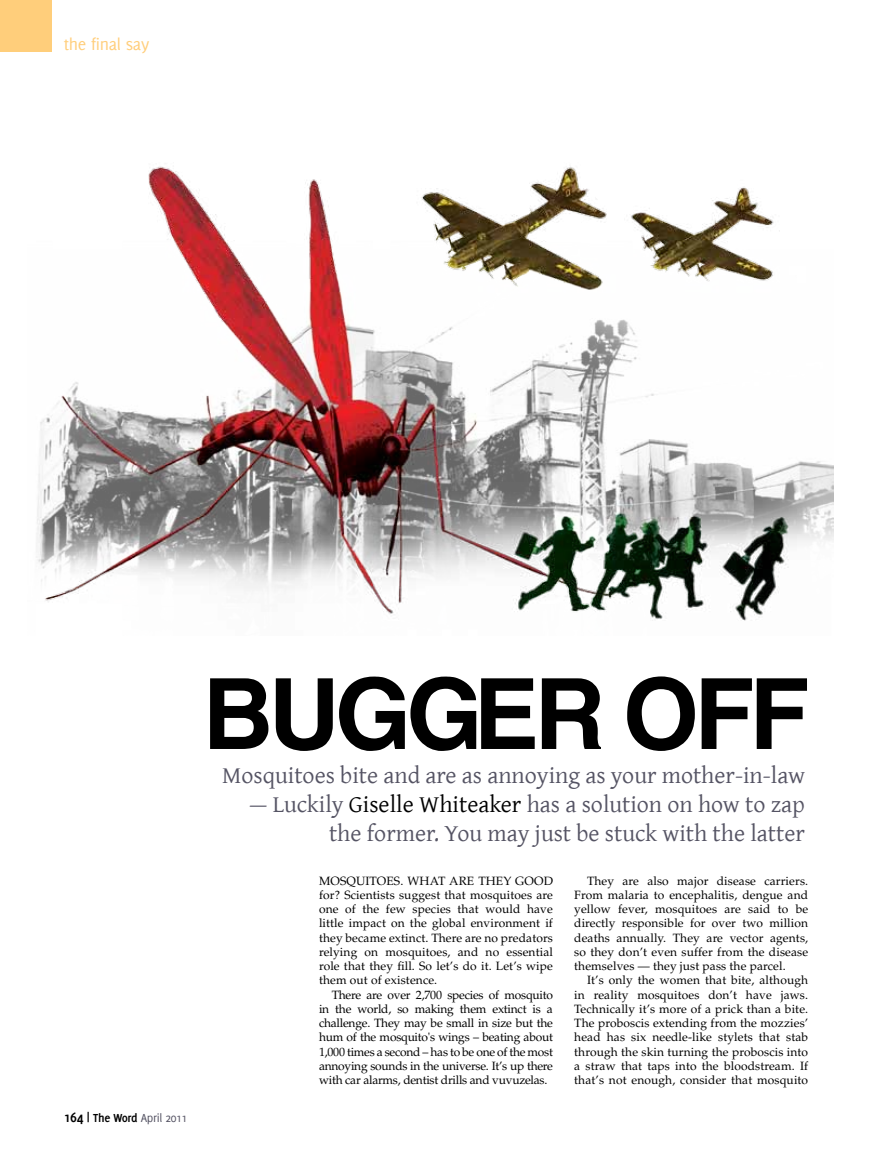
<style>
.page{position:relative;width:872px;height:1149px;background:#fff}
.page>*{position:absolute;margin:0;border:0;box-sizing:border-box;transform-origin:0 0}
.t1{font:700 98.1px "Swansea";color:#000}
.t2{font:24px/29.1px "Gentium";color:#555464;text-align:right}
.t3{font:18px "Delicious";letter-spacing:-.02em;color:#ffce7b}
.t4{font:12.75px "Delicious";letter-spacing:-.03em;color:#555464}
.t5{font:12px/14.2px "Palatino LT Std";letter-spacing:.01em;color:#000;text-align:justify}
.s1{font-weight:700;font-size:15px;color:#000}
.s2{font-weight:700;font-size:13.5px;color:#000}
.s3{font-weight:700;color:#000}
.s4{color:#000}
</style>
<div class="page">
<div style="left:0;top:0;width:51px;height:51px;background:#ffce7b"></div>
<img style="left:36px;top:166px;width:797px;height:455px">
<h3 class="t3" style="left:64px;top:34px;width:87px">the final say</h3>
<p class="t4" style="left:64px;top:1110px;width:125px"><span class="s1">164</span> <span class="s2">|</span> <span class="s3">The Word</span> April 2011</p>
<h1 class="t1" style="left:203px;top:654px;width:133px">BUGGER</h1>
<h1 class="t1" style="left:623px;top:654px;width:188px">OFF</h1>
<h2 class="t2" style="left:222px;top:759px;width:584px">Mosquitoes bite and are as annoying as your mother-in-law</h2>
<h2 class="t2" style="left:249px;top:788px;width:557px">— Luckily <span class="s4">Giselle Whiteaker</span> has a solution on how to zap the former. You may just be stuck with the latter</h2>
<p class="t5" style="left:319px;top:873px;width:235px;text-align:left;text-indent:51px">toes. What are they good for? Scientists suggest that mosquitoes are one of the few species that would have little impact on the global environment if they became extinct. There are no predators relying on mosquitoes, and no essential role that they fill. So let’s do it. Let’s wipe them out of existence.</p>
<p class="t5" style="left:319px;top:987px;width:235px;text-indent:13px">There are over 2,700 species of mosquito in the world, so making them extinct is a challenge. They may be small in size but the hum of the mosquito's wings – beating about 1,000 times a second – has to be one of the most annoying sounds in the universe. It’s up there with car alarms, dentist drills and vuvuzelas.</p>
<p class="t5" style="left:319px;top:873px;width:36px">Mosqui</p>
<p class="t5" style="left:574px;top:873px;width:235px;text-indent:13px">They are also major disease carriers.<br>From malaria to encephalitis, dengue and yellow fever, mosquitoes are said to be directly responsible for over two million deaths annually. They are vector agents, so they don’t even suffer from the disease themselves — they just pass the parcel.</p>
<p class="t5" style="left:574px;top:973px;width:235px;text-indent:13px">It’s only the women that bite, although in reality mosquitoes don’t have jaws.<br>Technically it’s more of a prick than a bite.<br>The proboscis extending from the mozzies’ head has six needle-like stylets that stab through the skin turning the proboscis into a straw that taps into the bloodstream. If that’s not enough, consider that mosquito</p>
</div>
